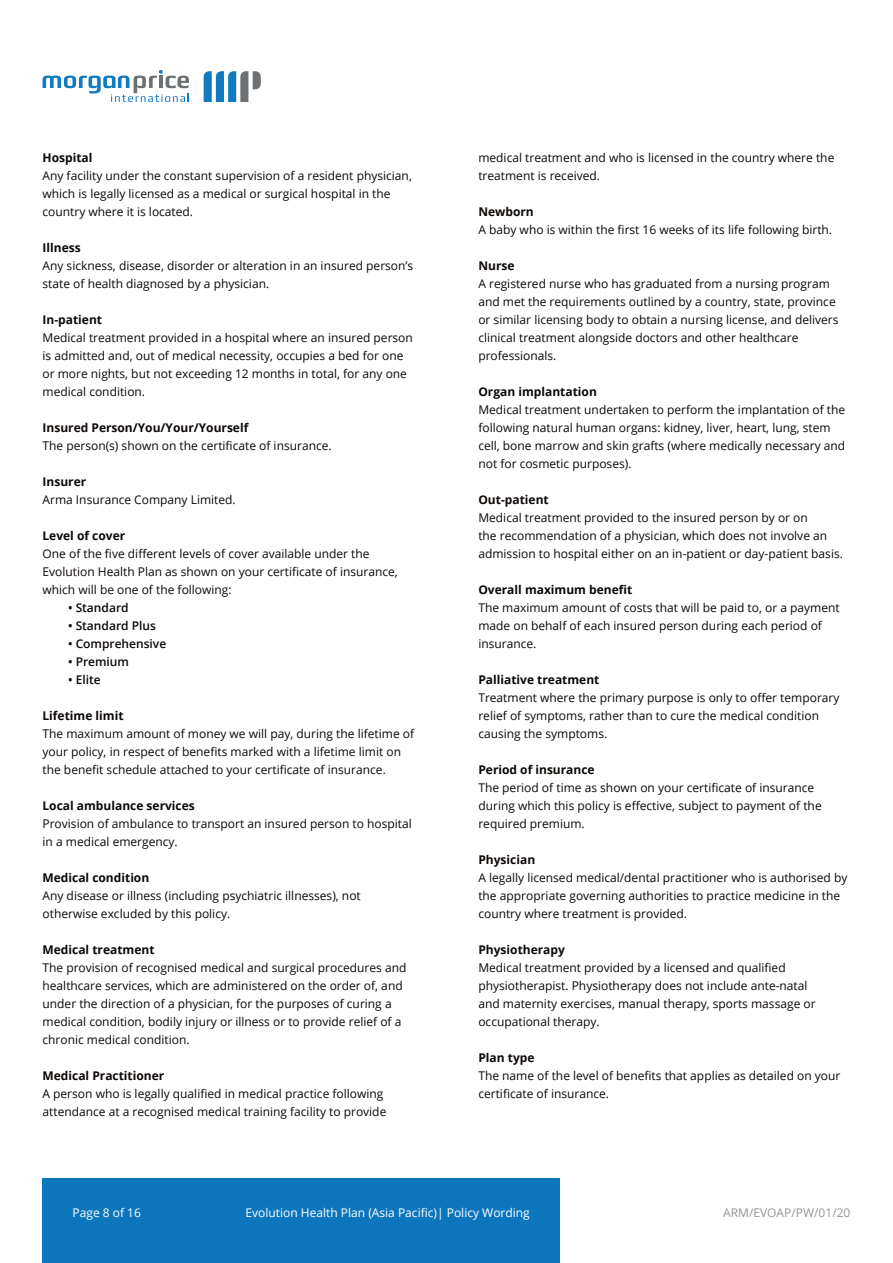
<style>
.page{position:relative;width:893px;height:1263px;background:#fff}
.page>*{position:absolute;margin:0;border:0;box-sizing:border-box;transform-origin:0 0}
.Main_text_body{font:12px/18px "Open Sans";color:#0c0806}
.Main_text_body-2{font:700 12px "Open Sans";color:#0c0806}
.t1{font:12px "Open Sans";color:#fff}
.Main_text_body-3{font:600 12px "Open Sans";color:#0c0806}
.t2{font:12px "Open Sans";color:#939598}
</style>
<div class="page">
<div style="left:43px;top:1178px;width:517px;height:85px;background:#0c76bd"></div>
<svg style="left:43px;top:70px;width:146px;height:32px"></svg>
<svg style="left:204px;top:71px;width:57px;height:31px"></svg>
<p class="Main_text_body-2" style="left:43px;top:149px;width:51px">Hospital</p>
<p class="Main_text_body" style="left:43px;top:166px;width:371px">Any facility under the constant supervision of a resident physician,</p>
<p class="Main_text_body" style="left:43px;top:184px;width:350px">which is legally licensed as a medical or surgical hospital in the</p>
<p class="Main_text_body" style="left:43px;top:202px;width:152px">country where it is located.</p>
<p class="Main_text_body-2" style="left:43px;top:239px;width:40px">Illness</p>
<p class="Main_text_body" style="left:43px;top:256px;width:372px">Any sickness, disease, disorder or alteration in an insured person’s</p>
<p class="Main_text_body" style="left:43px;top:274px;width:228px">state of health diagnosed by a physician.</p>
<p class="Main_text_body-2" style="left:43px;top:311px;width:61px">In-patient</p>
<p class="Main_text_body" style="left:43px;top:328px;width:372px">Medical treatment provided in a hospital where an insured person</p>
<p class="Main_text_body" style="left:43px;top:346px;width:362px">is admitted and, out of medical necessity, occupies a bed for one</p>
<p class="Main_text_body" style="left:43px;top:364px;width:366px">or more nights, but not exceeding 12 months in total, for any one</p>
<p class="Main_text_body" style="left:43px;top:382px;width:104px">medical condition.</p>
<p class="Main_text_body-2" style="left:43px;top:419px;width:207px">Insured Person/You/Your/Yourself</p>
<p class="Main_text_body" style="left:43px;top:436px;width:291px">The person(s) shown on the certificate of insurance.</p>
<p class="Main_text_body-2" style="left:43px;top:473px;width:45px">Insurer</p>
<p class="Main_text_body" style="left:43px;top:490px;width:195px">Arma Insurance Company Limited.</p>
<p class="Main_text_body-2" style="left:43px;top:527px;width:84px">Level of cover</p>
<p class="Main_text_body" style="left:43px;top:544px;width:357px">One of the five different levels of cover available under the<br>Evolution Health Plan as shown on your certificate of insurance, which will be one of the following:</p>
<p class="Main_text_body-3" style="left:68px;top:599px;width:62px">• Standard</p>
<p class="Main_text_body-3" style="left:68px;top:617px;width:89px">• Standard Plus</p>
<p class="Main_text_body-3" style="left:68px;top:635px;width:100px">• Comprehensive</p>
<p class="Main_text_body-3" style="left:68px;top:653px;width:63px">• Premium</p>
<p class="Main_text_body-3" style="left:68px;top:671px;width:34px">• Elite</p>
<p class="Main_text_body-2" style="left:43px;top:707px;width:83px">Lifetime limit</p>
<p class="Main_text_body" style="left:43px;top:724px;width:373px">The maximum amount of money we will pay, during the lifetime of</p>
<p class="Main_text_body" style="left:43px;top:742px;width:360px">your policy, in respect of benefits marked with a lifetime limit on</p>
<p class="Main_text_body" style="left:43px;top:760px;width:345px">the benefit schedule attached to your certificate of insurance.</p>
<p class="Main_text_body-2" style="left:43px;top:797px;width:154px">Local ambulance services</p>
<p class="Main_text_body" style="left:43px;top:814px;width:371px">Provision of ambulance to transport an insured person to hospital</p>
<p class="Main_text_body" style="left:43px;top:832px;width:137px">in a medical emergency.</p>
<p class="Main_text_body-2" style="left:43px;top:869px;width:108px">Medical condition</p>
<p class="Main_text_body" style="left:43px;top:886px;width:320px">Any disease or illness (including psychiatric illnesses), not</p>
<p class="Main_text_body" style="left:43px;top:904px;width:189px">otherwise excluded by this policy.</p>
<p class="Main_text_body-2" style="left:43px;top:941px;width:114px">Medical treatment</p>
<p class="Main_text_body" style="left:43px;top:958px;width:365px">The provision of recognised medical and surgical procedures and</p>
<p class="Main_text_body" style="left:43px;top:976px;width:362px">healthcare services, which are administered on the order of, and</p>
<p class="Main_text_body" style="left:43px;top:994px;width:351px">under the direction of a physician, for the purposes of curing a</p>
<p class="Main_text_body" style="left:43px;top:1012px;width:360px">medical condition, bodily injury or illness or to provide relief of a</p>
<p class="Main_text_body" style="left:43px;top:1030px;width:149px">chronic medical condition.</p>
<p class="Main_text_body-2" style="left:43px;top:1067px;width:123px">Medical Practitioner</p>
<p class="Main_text_body" style="left:43px;top:1084px;width:345px">A person who is legally qualified in medical practice following attendance at a recognised medical training facility to provide</p>
<p class="Main_text_body" style="left:478px;top:148px;width:357px">medical treatment and who is licensed in the country where the treatment is received.</p>
<p class="Main_text_body-2" style="left:478px;top:203px;width:57px">Newborn</p>
<p class="Main_text_body" style="left:478px;top:220px;width:355px">A baby who is within the first 16 weeks of its life following birth.</p>
<p class="Main_text_body-2" style="left:478px;top:257px;width:38px">Nurse</p>
<p class="Main_text_body" style="left:478px;top:274px;width:362px">A registered nurse who has graduated from a nursing program and met the requirements outlined by a country, state, province or similar licensing body to obtain a nursing license, and delivers clinical treatment alongside doctors and other healthcare professionals.</p>
<p class="Main_text_body-2" style="left:478px;top:383px;width:120px">Organ implantation</p>
<p class="Main_text_body" style="left:478px;top:400px;width:368px">Medical treatment undertaken to perform the implantation of the</p>
<p class="Main_text_body" style="left:478px;top:418px;width:354px">following natural human organs: kidney, liver, heart, lung, stem</p>
<p class="Main_text_body" style="left:478px;top:436px;width:368px">cell, bone marrow and skin grafts (where medically necessary and</p>
<p class="Main_text_body" style="left:478px;top:454px;width:155px">not for cosmetic purposes).</p>
<p class="Main_text_body-2" style="left:478px;top:491px;width:72px">Out-patient</p>
<p class="Main_text_body" style="left:478px;top:508px;width:331px">Medical treatment provided to the insured person by or on</p>
<p class="Main_text_body" style="left:478px;top:526px;width:350px">the recommendation of a physician, which does not involve an</p>
<p class="Main_text_body" style="left:478px;top:544px;width:366px">admission to hospital either on an in-patient or day-patient basis.</p>
<p class="Main_text_body-2" style="left:478px;top:581px;width:155px">Overall maximum benefit</p>
<p class="Main_text_body" style="left:478px;top:598px;width:363px">The maximum amount of costs that will be paid to, or a payment</p>
<p class="Main_text_body" style="left:478px;top:616px;width:345px">made on behalf of each insured person during each period of</p>
<p class="Main_text_body" style="left:478px;top:634px;width:60px">insurance.</p>
<p class="Main_text_body-2" style="left:478px;top:671px;width:123px">Palliative treatment</p>
<p class="Main_text_body" style="left:478px;top:688px;width:363px">Treatment where the primary purpose is only to offer temporary</p>
<p class="Main_text_body" style="left:478px;top:706px;width:342px">relief of symptoms, rather than to cure the medical condition</p>
<p class="Main_text_body" style="left:478px;top:724px;width:130px">causing the symptoms.</p>
<p class="Main_text_body-2" style="left:478px;top:761px;width:118px">Period of insurance</p>
<p class="Main_text_body" style="left:478px;top:778px;width:337px">The period of time as shown on your certificate of insurance</p>
<p class="Main_text_body" style="left:478px;top:796px;width:345px">during which this policy is effective, subject to payment of the</p>
<p class="Main_text_body" style="left:478px;top:814px;width:108px">required premium.</p>
<p class="Main_text_body-2" style="left:478px;top:851px;width:58px">Physician</p>
<p class="Main_text_body" style="left:478px;top:868px;width:371px">A legally licensed medical/dental practitioner who is authorised by</p>
<p class="Main_text_body" style="left:478px;top:886px;width:363px">the appropriate governing authorities to practice medicine in the</p>
<p class="Main_text_body" style="left:478px;top:904px;width:210px">country where treatment is provided.</p>
<p class="Main_text_body-2" style="left:478px;top:941px;width:88px">Physiotherapy</p>
<p class="Main_text_body" style="left:478px;top:958px;width:309px">Medical treatment provided by a licensed and qualified</p>
<p class="Main_text_body" style="left:478px;top:976px;width:331px">physiotherapist. Physiotherapy does not include ante-natal</p>
<p class="Main_text_body" style="left:478px;top:994px;width:339px">and maternity exercises, manual therapy, sports massage or</p>
<p class="Main_text_body" style="left:478px;top:1012px;width:123px">occupational therapy.</p>
<p class="Main_text_body-2" style="left:478px;top:1049px;width:58px">Plan type</p>
<p class="Main_text_body" style="left:478px;top:1066px;width:364px">The name of the level of benefits that applies as detailed on your</p>
<p class="Main_text_body" style="left:478px;top:1084px;width:132px">certificate of insurance.</p>
<p class="t1" style="left:73px;top:1204px;width:70px">Page 8 of 16</p>
<p class="t1" style="left:246px;top:1204px;width:286px">Evolution Health Plan (Asia Pacific)| Policy Wording</p>
<p class="t2" style="left:723px;top:1204px;width:129px">ARM/EVOAP/PW/01/20</p>
</div>
